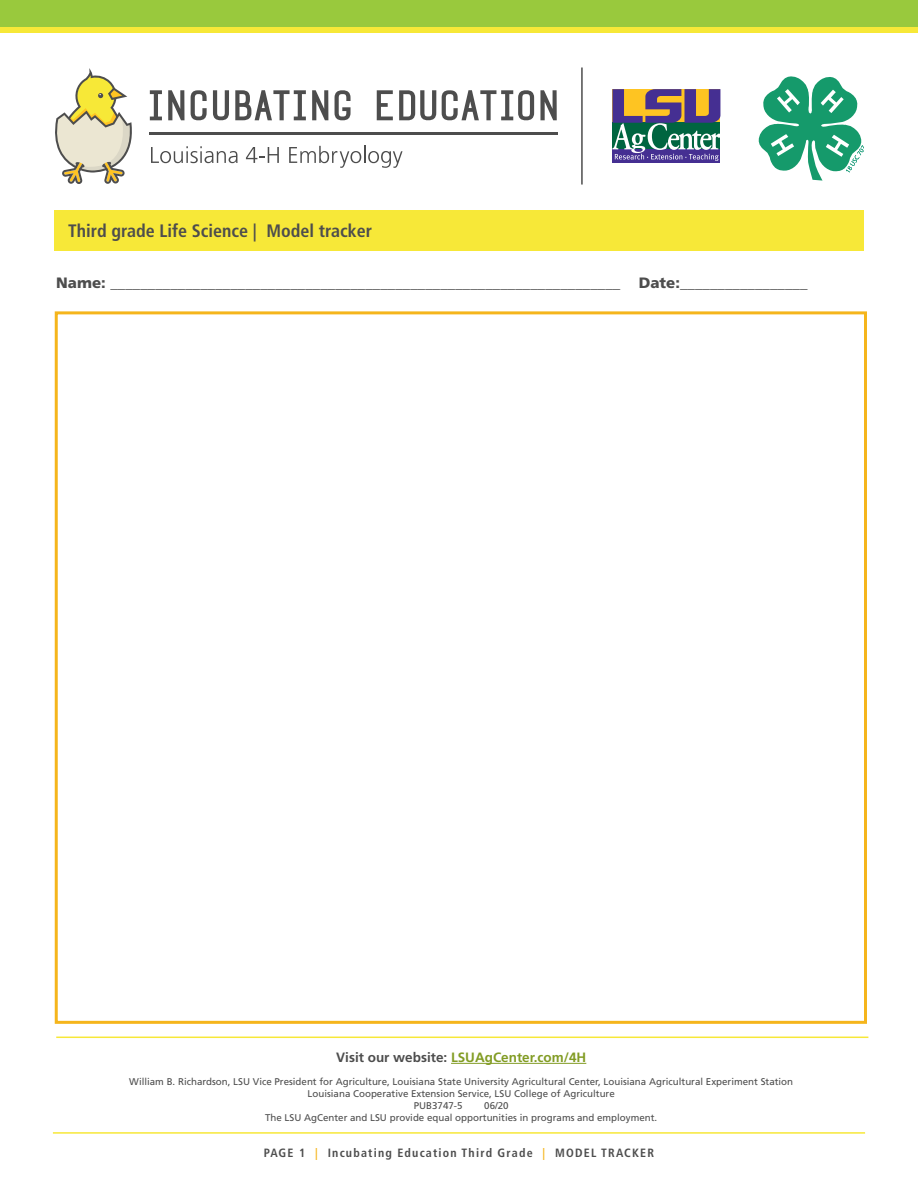
<style>
.page{position:relative;width:918px;height:1188px;background:#fff}
.page>*{position:absolute;margin:0;border:0;box-sizing:border-box;transform-origin:0 0}
.H1_-_Lesson_Block{font:700 condensed 18px "Frutiger LT Std";color:#4d4d4d}
.Body_Copy{font:900 15px "Frutiger LT Std";color:#4d4d4d}
.Website{font:700 13.5px "Frutiger LT Std";color:#829c24}
.t1{font:700 condensed 12px "Frutiger LT Std";letter-spacing:.1em;color:#4d4d4d}
.indicia{font:9.75px "Frutiger LT Std";color:#4d4d4d}
.s1{color:#4d4d4d}
.s2{color:#f5b51c}
</style>
<div class="page">
<div style="left:0;top:0;width:918px;height:27px;background:#99c93d"></div>
<div style="left:0;top:27px;width:918px;height:5px;background:#f7e838"></div>
<hr style="left:53px;top:1132px;width:812px;height:2px;background:#f7e838">
<svg style="left:55px;top:68px;width:77px;height:116px"></svg>
<svg style="left:150px;top:90px;width:12px;height:30px"></svg>
<svg style="left:168px;top:90px;width:16px;height:30px"></svg>
<svg style="left:191px;top:90px;width:16px;height:30px"></svg>
<svg style="left:213px;top:90px;width:16px;height:30px"></svg>
<svg style="left:235px;top:90px;width:71px;height:30px"></svg>
<svg style="left:312px;top:90px;width:16px;height:30px"></svg>
<svg style="left:335px;top:90px;width:16px;height:30px"></svg>
<svg style="left:377px;top:90px;width:16px;height:30px"></svg>
<svg style="left:399px;top:90px;width:37px;height:30px"></svg>
<svg style="left:442px;top:90px;width:92px;height:30px"></svg>
<svg style="left:540px;top:90px;width:17px;height:30px"></svg>
<svg style="left:151px;top:146px;width:87px;height:17px"></svg>
<svg style="left:246px;top:147px;width:33px;height:16px"></svg>
<svg style="left:289px;top:146px;width:114px;height:22px"></svg>
<hr style="left:149px;top:133px;width:408px;height:2px;background:#4d4d4d">
<div style="left:612px;top:149px;width:108px;height:14px;background:#452f92"></div>
<svg style="left:612px;top:89px;width:108px;height:72px"></svg>
<svg style="left:758px;top:76px;width:106px;height:105px"></svg>
<hr style="left:581px;top:68px;width:2px;height:117px;background:#4d4d4d">
<div style="left:55px;top:210px;width:809px;height:41px;background:#f7e838"></div>
<div style="left:55px;top:311px;width:812px;height:713px;border:3px solid #f5b51c"></div>
<hr style="left:451px;top:1063px;width:135px;height:1px;background:#829c24">
<hr style="left:56px;top:1037px;width:812px;height:1px;background:#f7e838">
<h1 class="H1_-_Lesson_Block" style="left:68px;top:220px;width:305px">Third grade Life Science | Model tracker</h1>
<p class="Body_Copy" style="left:56px;top:274px;width:753px">Name: ____________________________________________________________________ Date:_________________</p>
<p class="Website" style="left:336px;top:1049px;width:252px"><span class="s1">Visit our website:</span> LSUAgCenter.com/4H</p>
<p class="indicia" style="left:129px;top:1076px;width:665px">William B. Richardson, LSU Vice President for Agriculture, Louisiana State University Agricultural Center, Louisiana Agricultural Experiment Station</p>
<p class="indicia" style="left:308px;top:1088px;width:309px">Louisiana Cooperative Extension Service, LSU College of Agriculture</p>
<p class="indicia" style="left:414px;top:1100px;width:50px">PUB3747-5</p>
<p class="indicia" style="left:484px;top:1100px;width:26px">06/20</p>
<p class="indicia" style="left:265px;top:1111px;width:394px">The LSU AgCenter and LSU provide equal opportunities in programs and employment.</p>
<p class="t1" style="left:264px;top:1145px;width:392px">PAGE 1 <span class="s2">|</span> Incubating Education Third Grade <span class="s2">|</span> MODEL TRACKER</p>
</div>
